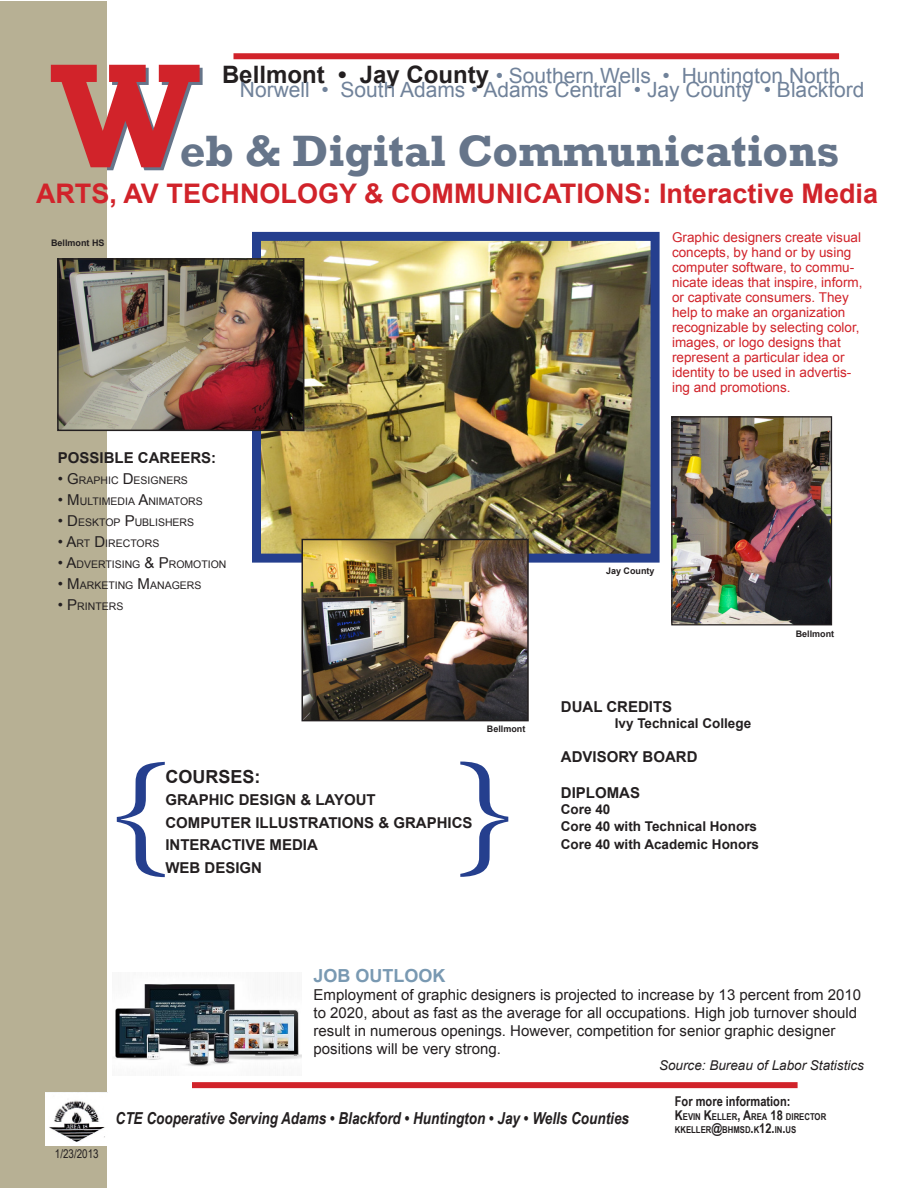
<style>
.page{position:relative;width:918px;height:1188px;background:#fff}
.page>*{position:absolute;margin:0;border:0;box-sizing:border-box;transform-origin:0 0}
.t1{font:700 150px "Rockwell";color:#d1232a}
.t2{font:135px "Times";color:#253f8e}
.t3{font:700 45px "Rockwell";color:#66758a}
.t4{font:700 27px "Arial";color:#d1232a}
.t5{font:21px "Arial";color:#70829a}
.t6{font:700 18px "Arial";color:#7999b2}
.t7{font:700 18px "Arial";color:#231f20}
.t8{font:italic 700 16.5px "Arial Narrow";color:#231f20}
.t9{font:15px/18px "Arial";color:#231f20}
.t10{font:700 15px "Arial";color:#231f20}
.t11{font:700 15px "Arial";color:#231f20}
.t12{font:13.5px/15px "Arial";color:#d1232a}
.t13{font:700 13.5px "Arial";color:#231f20}
.t14{font:italic 13.5px "Arial";color:#231f20}
.t15{font:700 13.5px "Arial Narrow";color:#231f20}
.t16{font:12px "Arial Narrow";color:#231f20}
.t17{font:10.5px "Arial";color:#231f20}
.t18{font:700 9.45px "Arial Narrow";color:#231f20}
.t19{font:700 9px "Arial";color:#231f20}
.s1{font-weight:700;font-size:24px;color:#231f20}
.s2{font-size:15px}
.s3{font-size:13.5px}
</style>
<div class="page">
<img style="left:262px;top:242px;width:388px;height:311px">
<div style="left:252px;top:232px;width:408px;height:331px;border:9px solid #253f8e"></div>
<div style="left:1px;top:1px;width:106px;height:1186px;background:#b7b094"></div>
<div style="left:234px;top:53px;width:605px;height:6px;background:#d1232a"></div>
<div style="left:192px;top:1082px;width:606px;height:6px;background:#d1232a"></div>
<img style="left:46px;top:1092px;width:61px;height:54px">
<img style="left:305px;top:542px;width:221px;height:176px">
<div style="left:302px;top:539px;width:227px;height:182px;border:2px solid #231f20"></div>
<img style="left:60px;top:261px;width:241px;height:167px">
<div style="left:57px;top:258px;width:247px;height:173px;border:2px solid #231f20"></div>
<img style="left:114px;top:984px;width:188px;height:82px">
<img style="left:673px;top:418px;width:157px;height:205px">
<div style="left:671px;top:416px;width:161px;height:209px;border:1px solid #231f20"></div>
<p class="t1" style="left:51px;top:25px;width:150px">W</p>
<p class="t5" style="left:222px;top:62px;width:620px"><span class="s1">Bellmont • Jay County</span> • Southern Wells • Huntington North</p>
<p class="t5" style="left:240px;top:76px;width:626px">Norwell • South Adams • Adams Central • Jay County • Blackford</p>
<p class="t3" style="left:180px;top:124px;width:661px">eb &amp; Digital Communications</p>
<p class="t4" style="left:36px;top:175px;width:844px">ARTS, AV TECHNOLOGY &amp; COMMUNICATIONS: Interactive Media</p>
<p class="t19" style="left:51px;top:237px;width:55px">Bellmont HS</p>
<p class="t12" style="left:672px;top:230px;width:192px">Graphic designers create visual concepts, by hand or by using computer software, to commu&shy;nicate ideas that inspire, inform, or captivate consumers. They help to make an organization recognizable by selecting color, images, or logo designs that represent a particular idea or identity to be used in advertis&shy;ing and promotions.</p>
<p class="t10" style="left:58px;top:448px;width:160px">POSSIBLE CAREERS:</p>
<p class="t17" style="left:58px;top:473px;width:132px"><span class="s2">• G</span>RAPHIC <span class="s2">D</span>ESIGNERS</p>
<p class="t17" style="left:58px;top:494px;width:146px"><span class="s2">• M</span>ULTIMEDIA <span class="s2">A</span>NIMATORS</p>
<p class="t17" style="left:58px;top:515px;width:138px"><span class="s2">• D</span>ESKTOP <span class="s2">P</span>UBLISHERS</p>
<p class="t17" style="left:58px;top:536px;width:103px"><span class="s2">• A</span>RT <span class="s2">D</span>IRECTORS</p>
<p class="t17" style="left:58px;top:557px;width:170px"><span class="s2">• A</span>DVERTISING <span class="s2">&amp; P</span>ROMOTION</p>
<p class="t17" style="left:58px;top:578px;width:145px"><span class="s2">• M</span>ARKETING <span class="s2">M</span>ANAGERS</p>
<p class="t17" style="left:58px;top:599px;width:67px"><span class="s2">• P</span> RINTERS</p>
<p class="t19" style="left:606px;top:564px;width:50px">Jay County</p>
<p class="t19" style="left:487px;top:723px;width:40px">Bellmont</p>
<p class="t2" style="left:108px;top:681px;width:66px">{</p>
<p class="t2" style="left:452px;top:681px;width:66px">}</p>
<p class="t7" style="left:165px;top:764px;width:97px">COURSES:</p>
<p class="t10" style="left:165px;top:790px;width:212px">GRAPHIC DESIGN &amp; LAYOUT</p>
<p class="t10" style="left:165px;top:812px;width:309px">COMPUTER ILLUSTRATIONS &amp; GRAPHICS</p>
<p class="t10" style="left:165px;top:835px;width:154px">INTERACTIVE MEDIA</p>
<p class="t10" style="left:165px;top:857px;width:98px">WEB DESIGN</p>
<p class="t11" style="left:561px;top:697px;width:113px">DUAL CREDITS</p>
<p class="t13" style="left:615px;top:714px;width:138px">Ivy Technical College</p>
<p class="t11" style="left:561px;top:747px;width:138px">ADVISORY BOARD</p>
<p class="t11" style="left:561px;top:783px;width:81px">DIPLOMAS</p>
<p class="t13" style="left:561px;top:801px;width:51px">Core 40</p>
<p class="t13" style="left:561px;top:817px;width:198px">Core 40 with Technical Honors</p>
<p class="t13" style="left:561px;top:835px;width:200px">Core 40 with Academic Honors</p>
<p class="t19" style="left:796px;top:627px;width:40px">Bellmont</p>
<p class="t6" style="left:314px;top:964px;width:134px">JOB OUTLOOK</p>
<p class="t9" style="left:314px;top:986px;width:549px">Employment of graphic designers is projected to increase by 13 percent from 2010 to 2020, about as fast as the average for all occupations. High job turnover should result in numerous openings. However, competition for senior graphic designer positions will be very strong.</p>
<p class="t14" style="left:659px;top:1057px;width:206px">Source: Bureau of Labor Statistics</p>
<p class="t16" style="left:55px;top:1145px;width:45px">1/23/2013</p>
<p class="t8" style="left:116px;top:1106px;width:515px">CTE Cooperative Serving Adams • Blackford • Huntington • Jay • Wells Counties</p>
<p class="t15" style="left:675px;top:1091px;width:117px">For more information:</p>
<p class="t18" style="left:675px;top:1109px;width:153px"><span class="s3">K</span>EVIN <span class="s3">K</span>ELLER<span class="s3">, A</span>REA <span class="s3">18</span> DIRECTOR</p>
<p class="t18" style="left:675px;top:1123px;width:123px">KKELLER<span class="s3">@</span>BHMSD<span class="s3">.</span>K<span class="s3">12.</span>IN<span class="s3">.</span>US</p>
</div>
